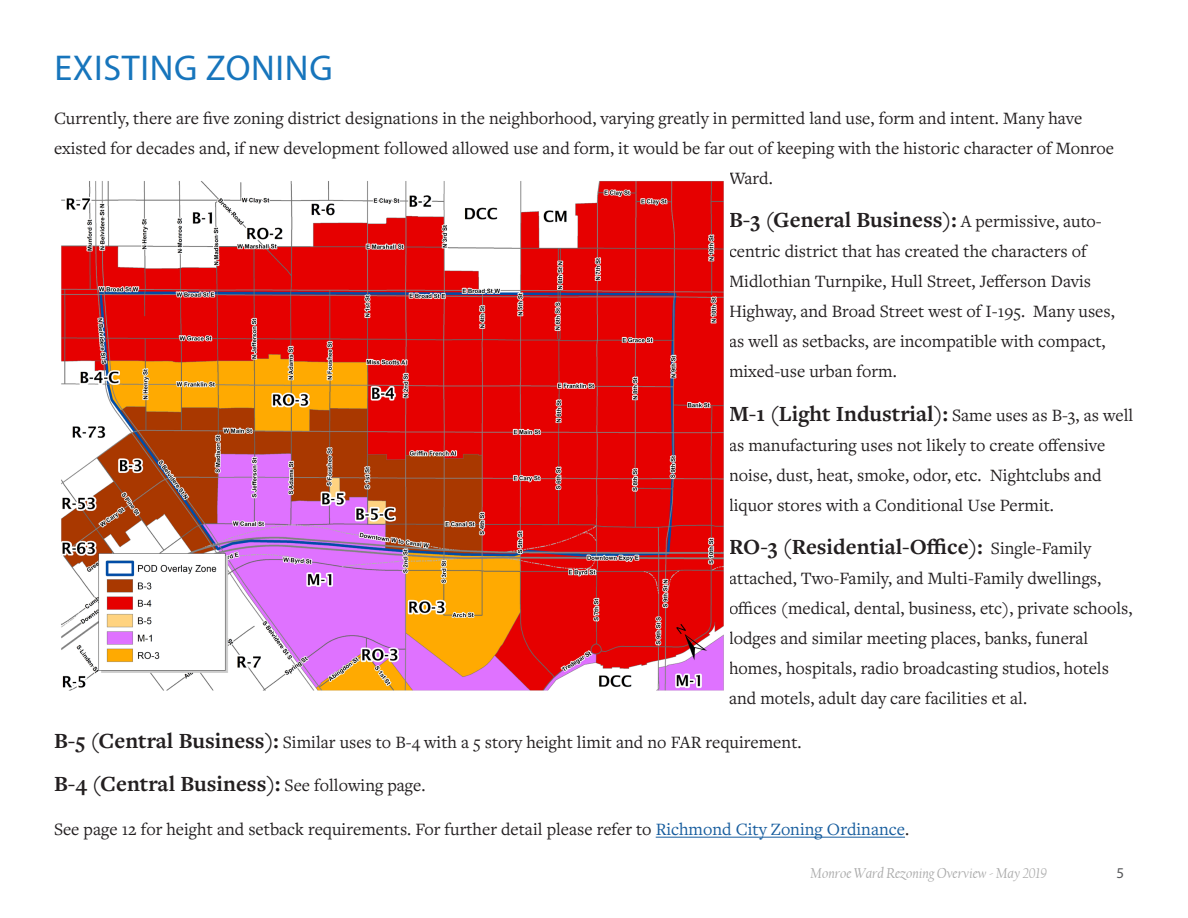
<style>
.page{position:relative;width:1188px;height:918px;background:#fff}
.page>*{position:absolute;margin:0;border:0;box-sizing:border-box;transform-origin:0 0}
.t1{font:36px "Myriad Pro";letter-spacing:.02em;color:#1775bc}
.Paragraph_Style_1{font:700 22.5px "Freight Text Pro";color:#231f20}
.Paragraph_Style_1-2{font:18px/30px "Freight Text Pro";color:#231f20}
.t2{font:italic 15px "Californian FB";color:#a9a9a9}
.t3{font:15px "Myriad Pro";color:#57585a}
.s1{font-weight:400;font-size:18px}
.s2{font-weight:700;font-size:22.5px}
.s3{color:#175d9e}
</style>
<div class="page">
<hr style="left:656px;top:837px;width:249px;height:1px;background:#175d9e">
<img style="left:61px;top:181px;width:663px;height:510px">
<p class="t1" style="left:54px;top:46px;width:280px">EXISTING ZONING</p>
<p class="Paragraph_Style_1-2" style="left:54px;top:102px;width:1030px">Currently, there are five zoning district designations in the neighborhood, varying greatly in permitted land use, form and intent. Many have</p>
<p class="Paragraph_Style_1-2" style="left:54px;top:132px;width:1062px">existed for decades and, if new development followed allowed use and form, it would be far out of keeping with the historic character of Monroe</p>
<p class="Paragraph_Style_1-2" style="left:729px;top:162px;width:45px">Ward.</p>
<p class="Paragraph_Style_1" style="left:729px;top:205px;width:374px">B-3 (General Business): <span class="s1">A permissive, auto-</span></p>
<p class="Paragraph_Style_1-2" style="left:729px;top:236px;width:387px">centric district that has created the characters of Midlothian Turnpike, Hull Street, Jefferson Davis Highway, and Broad Street west of I-195. Many uses, as well as setbacks, are incompatible with compact, mixed-use urban form.</p>
<p class="Paragraph_Style_1" style="left:729px;top:399px;width:406px">M-1 (Light Industrial): <span class="s1">Same uses as B-3, as well</span></p>
<p class="Paragraph_Style_1-2" style="left:729px;top:429px;width:378px">as manufacturing uses not likely to create offensive noise, dust, heat, smoke, odor, etc. Nightclubs and liquor stores with a Conditional Use Permit.</p>
<p class="Paragraph_Style_1" style="left:729px;top:532px;width:364px">RO-3 (Residential-Office): <span class="s1">Single-Family</span></p>
<p class="Paragraph_Style_1-2" style="left:729px;top:563px;width:405px">attached, Two-Family, and Multi-Family dwellings, offices (medical, dental, business, etc), private schools, lodges and similar meeting places, banks, funeral homes, hospitals, radio broadcasting studios, hotels and motels, adult day care facilities et al.</p>
<p class="Paragraph_Style_1-2" style="left:54px;top:726px;width:749px"><span class="s2">B-5 (Central Business):</span> Similar uses to B-4 with a 5 story height limit and no FAR requirement.</p>
<p class="Paragraph_Style_1" style="left:54px;top:769px;width:373px">B-4 (Central Business): <span class="s1">See following page.</span></p>
<p class="Paragraph_Style_1-2" style="left:54px;top:813px;width:857px">See page 12 for height and setback requirements. For further detail please refer to <span class="s3">Richmond City Zoning Ordinance</span>.</p>
<p class="t2" style="left:811px;top:865px;width:238px">Monroe Ward Rezoning Overview - May 2019</p>
<p class="t3" style="left:1116px;top:864px;width:9px">5</p>
</div>
